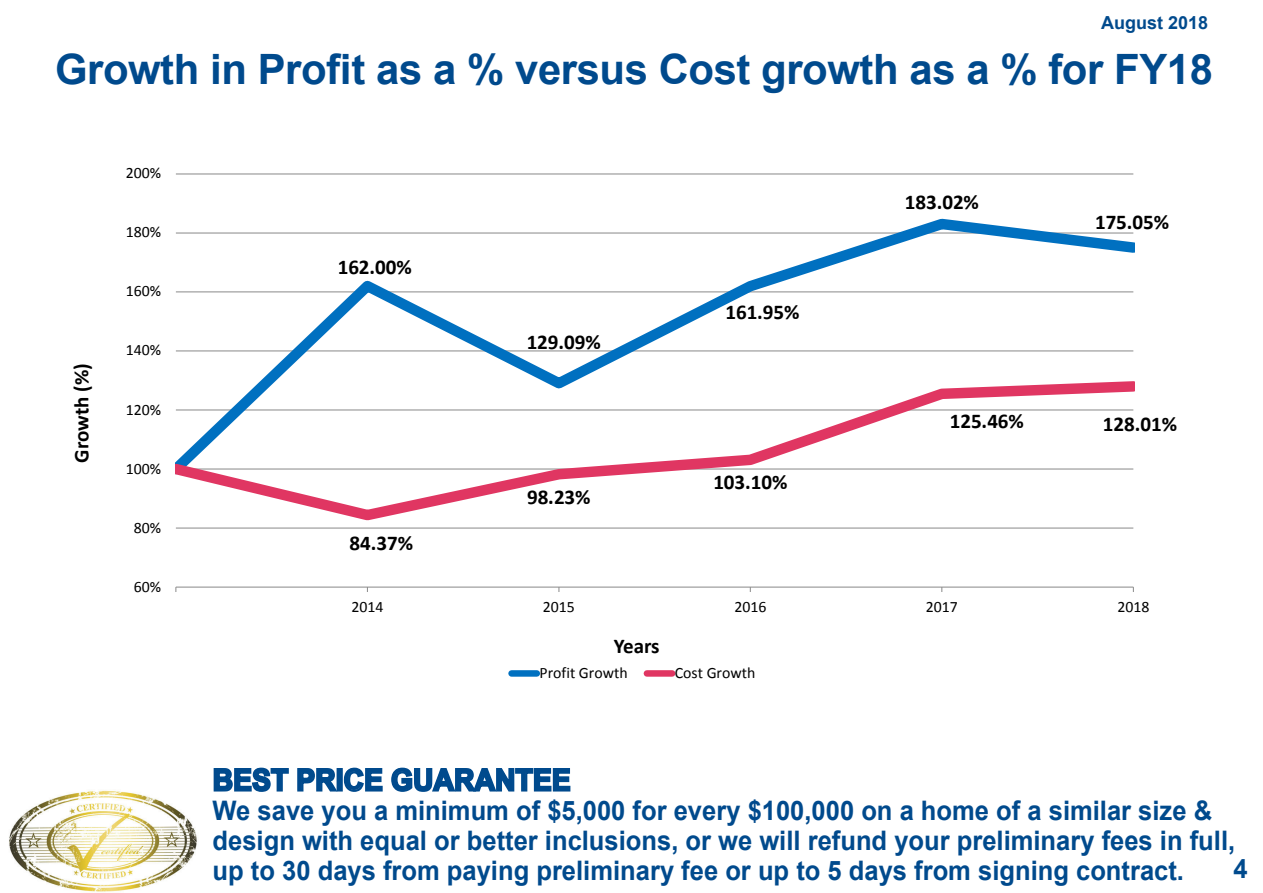
<style>
.page{position:relative;width:1263px;height:893px;background:#fff}
.page>*{position:absolute;margin:0;border:0;box-sizing:border-box;transform-origin:0 0}
.t1{font:700 41.85px "Arial";letter-spacing:-.01em;color:#004a8d}
.t2{font:700 29.85px "Arial";color:#004a8d;scale:.95 1}
.t3{font:700 26.85px/29.8px "Arial";color:#004a8d;scale:.95 1}
.t4{font:700 21px "Calibri";letter-spacing:-.005em;color:#000}
.t5{font:700 18px "Arial";color:#004a8d}
.t6{font:15.9px "Calibri";letter-spacing:.005em;color:#000}
</style>
<div class="page">
<svg style="left:213px;top:767px;width:76px;height:25px"></svg>
<svg style="left:297px;top:767px;width:86px;height:25px"></svg>
<svg style="left:391px;top:767px;width:180px;height:25px"></svg>
<img style="left:9px;top:790px;width:188px;height:102px">
<hr style="left:176px;top:528px;width:957px;height:1px;background:#898989">
<hr style="left:176px;top:174px;width:957px;height:1px;background:#898989">
<hr style="left:176px;top:587px;width:957px;height:1px;background:#898989">
<svg style="left:176px;top:218px;width:958px;height:158px"></svg>
<svg style="left:176px;top:376px;width:958px;height:145px"></svg>
<div style="left:511px;top:670px;width:26px;height:7px;background:#0070c0"></div>
<div style="left:647px;top:670px;width:25px;height:7px;background:#e03662"></div>
<p class="t5" style="left:1101px;top:10px;width:109px">August 2018</p>
<p class="t1" style="left:55px;top:41px;width:1159px">Growth in Profit as a % versus Cost growth as a % for FY18</p>
<p class="t4" style="left:68px;top:463px;width:101px;rotate:-90deg">Growth (%)</p>
<p class="t6" style="left:126px;top:163px;width:37px">200%</p>
<p class="t6" style="left:126px;top:222px;width:37px">180%</p>
<p class="t6" style="left:126px;top:281px;width:37px">160%</p>
<p class="t6" style="left:126px;top:340px;width:37px">140%</p>
<p class="t6" style="left:126px;top:399px;width:37px">120%</p>
<p class="t6" style="left:126px;top:458px;width:37px">100%</p>
<p class="t6" style="left:134px;top:517px;width:29px">80%</p>
<p class="t6" style="left:134px;top:576px;width:29px">60%</p>
<p class="t4" style="left:338px;top:254px;width:76px">162.00%</p>
<p class="t4" style="left:350px;top:530px;width:65px">84.37%</p>
<p class="t4" style="left:527px;top:329px;width:76px">129.09%</p>
<p class="t4" style="left:527px;top:483px;width:65px">98.23%</p>
<p class="t4" style="left:725px;top:299px;width:76px">161.95%</p>
<p class="t4" style="left:713px;top:469px;width:76px">103.10%</p>
<p class="t4" style="left:905px;top:189px;width:76px">183.02%</p>
<p class="t4" style="left:1095px;top:209px;width:76px">175.05%</p>
<p class="t4" style="left:950px;top:407px;width:76px">125.46%</p>
<p class="t4" style="left:1103px;top:411px;width:76px">128.01%</p>
<p class="t6" style="left:351px;top:597px;width:34px">2014</p>
<p class="t6" style="left:543px;top:597px;width:34px">2015</p>
<p class="t6" style="left:734px;top:597px;width:34px">2016</p>
<p class="t6" style="left:926px;top:597px;width:34px">2017</p>
<p class="t6" style="left:1117px;top:597px;width:34px">2018</p>
<p class="t4" style="left:614px;top:633px;width:47px">Years</p>
<p class="t6" style="left:539px;top:662px;width:90px">Profit Growth</p>
<p class="t6" style="left:675px;top:662px;width:82px">Cost Growth</p>
<p class="t2" style="left:213px;top:759px;width:378px">BEST PRICE GUARANTEE</p>
<p class="t3" style="left:213px;top:796px;width:1078px">We save you a minimum of $5,000 for every $100,000 on a home of a similar size &amp; design with equal or better inclusions, or we will refund your preliminary fees in full, up to 30 days from paying preliminary fee or up to 5 days from signing contract.</p>
<p class="t3" style="left:1233px;top:854px;width:16px">4</p>
</div>
